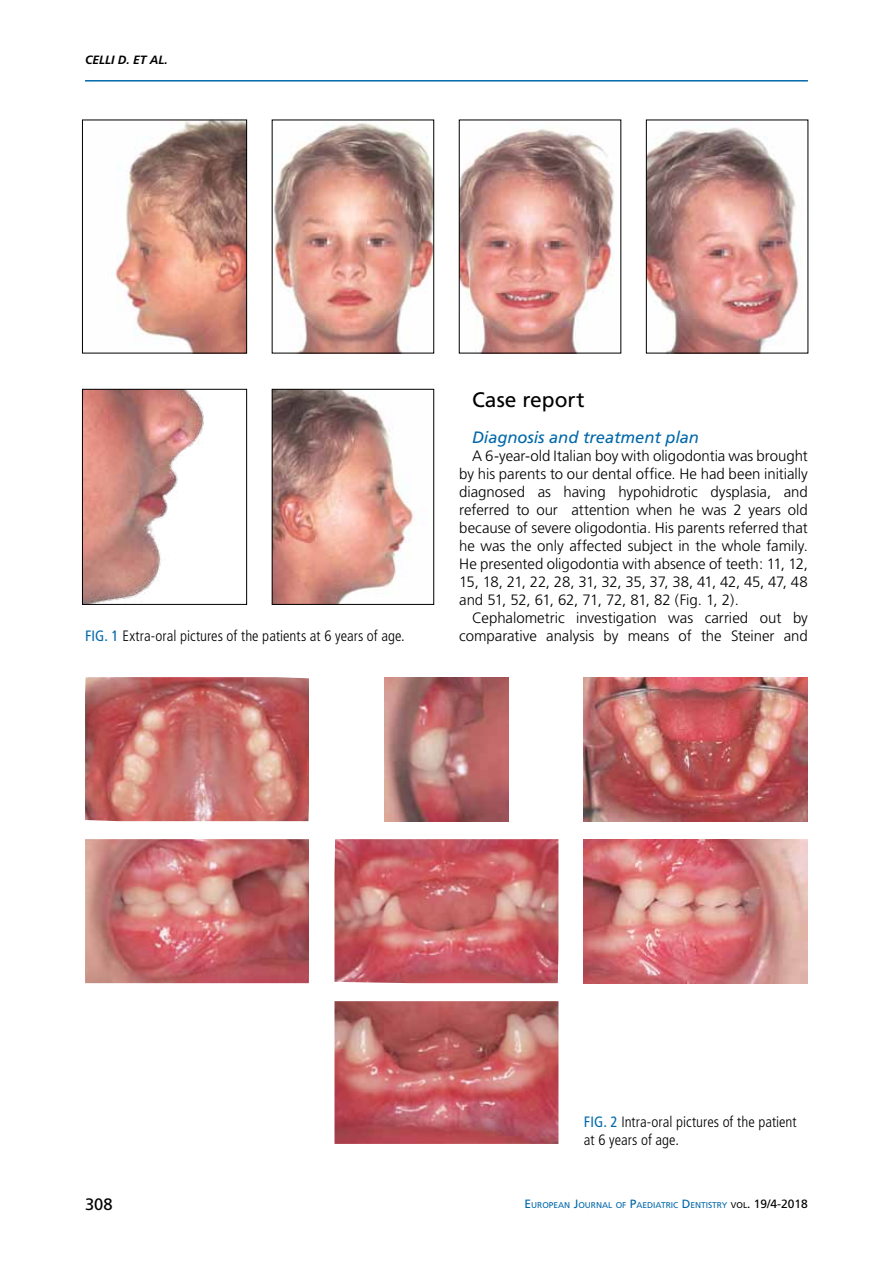
<style>
.page{position:relative;width:893px;height:1263px;background:#fff}
.page>*{position:absolute;margin:0;border:0;box-sizing:border-box;transform-origin:0 0}
.t1{font:21px "Frutiger";color:#000}
.t2{font:italic 16.5px "Frutiger";letter-spacing:-.005em;color:#0068a9}
.t3{font:16.5px "Frutiger";color:#000}
.t4{font:300 15px/18px "Frutiger";letter-spacing:-.005em;color:#000;text-align:justify}
.t5{font:300 condensed 15px/18px "Frutiger";color:#000}
.t6{font:italic 700 12px "Frutiger";color:#000}
.t7{font:8.4px "Frutiger";color:#0068a9}
.s1{font-weight:400;color:#0068a9}
.s2{font-size:12px}
.s3{color:#000}
.s4{font-size:12px;color:#000}
</style>
<div class="page">
<hr style="left:85px;top:80px;width:723px;height:2px;background:#0068a9">
<img style="left:115px;top:122px;width:130px;height:229px">
<div style="left:82px;top:120px;width:165px;height:233px;border:1px solid #000"></div>
<img style="left:84px;top:391px;width:120px;height:212px">
<div style="left:82px;top:389px;width:165px;height:216px;border:1px solid #000"></div>
<img style="left:274px;top:123px;width:158px;height:228px">
<img style="left:274px;top:391px;width:140px;height:212px">
<div style="left:272px;top:389px;width:162px;height:216px;border:1px solid #000"></div>
<img style="left:461px;top:129px;width:153px;height:222px">
<img style="left:648px;top:127px;width:154px;height:224px">
<div style="left:646px;top:120px;width:162px;height:233px;border:1px solid #000"></div>
<img style="left:85px;top:677px;width:224px;height:144px">
<img style="left:85px;top:839px;width:224px;height:144px">
<img style="left:384px;top:677px;width:125px;height:144px">
<img style="left:584px;top:677px;width:224px;height:144px">
<img style="left:584px;top:839px;width:224px;height:144px">
<img style="left:334px;top:839px;width:224px;height:144px">
<img style="left:334px;top:1001px;width:224px;height:143px">
<p class="t6" style="left:85px;top:53px;width:84px">CELLI D. ET AL.</p>
<h1 class="t1" style="left:472px;top:387px;width:114px">Case report</h1>
<p class="t2" style="left:472px;top:428px;width:228px">Diagnosis and treatment plan</p>
<p class="t4" style="left:459px;top:447px;width:350px;text-indent:13px">A 6-year-old Italian boy with oligodontia was brought by his parents to our dental office. He had been initially diagnosed as having hypohidrotic dysplasia, and referred to our attention when he was 2 years old because of severe oligodontia. His parents referred that he was the only affected subject in the whole family.<br>He presented oligodontia with absence of teeth: 11, 12, 15, 18, 21, 22, 28, 31, 32, 35, 37, 38, 41, 42, 45, 47, 48 and 51, 52, 61, 62, 71, 72, 81, 82 (Fig. 1, 2).</p>
<p class="t4" style="left:472px;top:609px;width:337px">Cephalometric investigation was carried out by</p>
<p class="t5" style="left:85px;top:627px;width:321px"><span class="s1">fig. 1</span> Extra-oral pictures of the patients at 6 years of age.</p>
<p class="t4" style="left:459px;top:627px;width:350px">comparative analysis by means of the Steiner and</p>
<p class="t5" style="left:584px;top:1113px;width:214px"><span class="s1">fig. 2</span> Intra-oral pictures of the patient at 6 years of age.</p>
<p class="t3" style="left:85px;top:1194px;width:29px">308</p>
<p class="t7" style="left:524px;top:1200px;width:285px"><span class="s2">E</span>UROPEAN <span class="s2">J</span>OURNAL OF <span class="s2">P</span>AE DIATRIC <span class="s2">D</span> E NTISTRY <span class="s3">VOL</span><span class="s4">. 19/4-2018</span></p>
</div>
